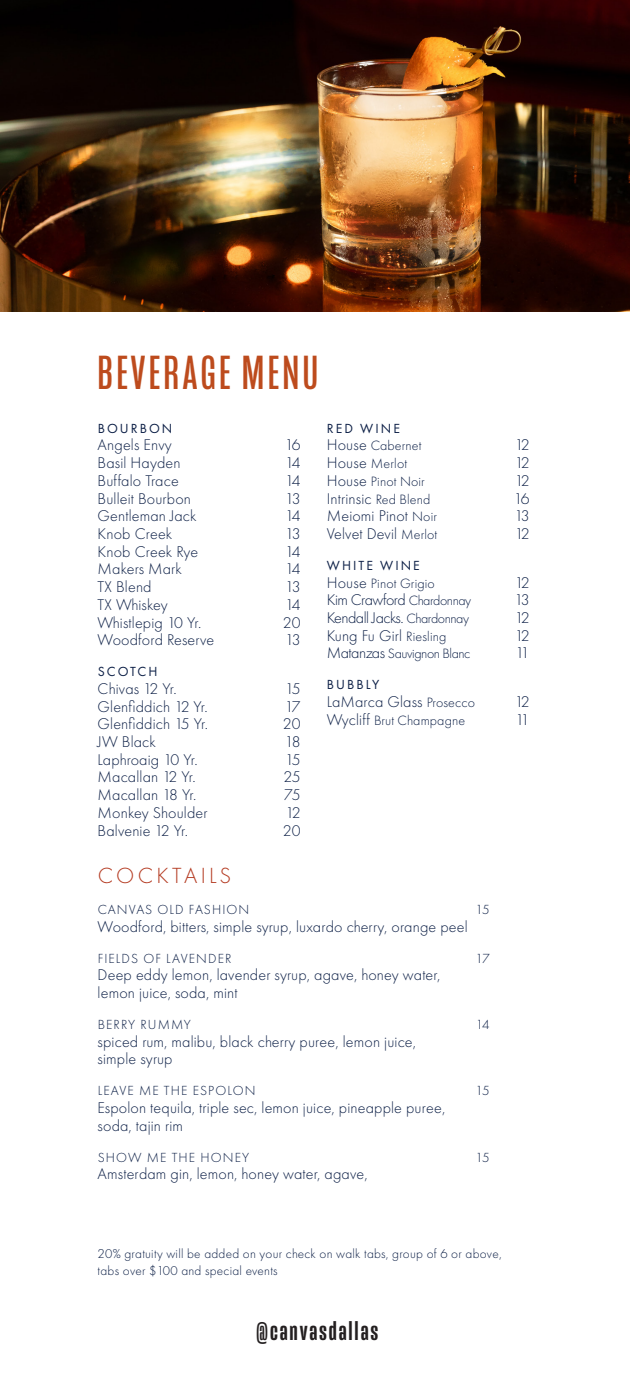
<style>
.page{position:relative;width:630px;height:1386px;background:#fff}
.page>*{position:absolute;margin:0;border:0;box-sizing:border-box;transform-origin:0 0}
.H1_ADA{font:49px "Mongoose";letter-spacing:.07em;color:#bd4b1d}
.h2_ada_description{font:500 26.25px "Mongoose";letter-spacing:.07em;color:#231f20}
.h1_5_ada_drink_types{font:300 22.75px "Futura PT";letter-spacing:.15em;color:#b43b22}
.h2_ada_drinks_w_smal{font:300 16.1px "Futura PT";letter-spacing:.01em;color:#0c1f46}
.Drink_INgredients{font:300 16.1px "Futura PT";letter-spacing:.01em;color:#0c1f46}
.h2_ada_drinks_w_smal-2{font:300 16.1px "Futura PT";letter-spacing:-.03em;color:#0c1f46}
.h2_ada_drinks_w_smal-3{font:300 14px "Futura PT";letter-spacing:.01em;color:#0c1f46}
.h2_ada_drinks_w_smal-4{font:300 14px "Futura PT";letter-spacing:-.03em;color:#0c1f46}
.DRINKS{font:300 13.65px "Futura PT";letter-spacing:.08em;color:#0c1f46}
.h2_ada_item{font:13.65px "Futura PT";letter-spacing:.15em;color:#0c1f46}
.disclaimer{font:300 13.3px/17.7px "Futura PT";letter-spacing:.02em;color:#0c1f46}
.s1{font-size:16.1px}
.s2{font-size:14px}
</style>
<div class="page">
<img style="left:0;top:0;width:630px;height:311px">
<p class="H1_ADA" style="left:98px;top:344px;width:222px">BEVERAGE MENU</p>
<p class="h2_ada_item" style="left:98px;top:420px;width:76px">BOURBON</p>
<p class="h2_ada_drinks_w_smal" style="left:98px;top:436px;width:76px">Angels Envy</p>
<p class="h2_ada_drinks_w_smal" style="left:285px;top:436px;width:17px">16</p>
<p class="h2_ada_drinks_w_smal" style="left:98px;top:454px;width:84px">Basil Hayden</p>
<p class="h2_ada_drinks_w_smal" style="left:285px;top:454px;width:17px">14</p>
<p class="h2_ada_drinks_w_smal" style="left:98px;top:471px;width:83px">Buffalo Trace</p>
<p class="h2_ada_drinks_w_smal" style="left:285px;top:471px;width:17px">14</p>
<p class="h2_ada_drinks_w_smal" style="left:98px;top:489px;width:95px">Bulleit Bourbon</p>
<p class="h2_ada_drinks_w_smal" style="left:285px;top:489px;width:17px">13</p>
<p class="h2_ada_drinks_w_smal" style="left:98px;top:507px;width:100px">Gentleman Jack</p>
<p class="h2_ada_drinks_w_smal" style="left:285px;top:507px;width:17px">14</p>
<p class="h2_ada_drinks_w_smal" style="left:98px;top:525px;width:76px">Knob Creek</p>
<p class="h2_ada_drinks_w_smal" style="left:285px;top:525px;width:17px">13</p>
<p class="h2_ada_drinks_w_smal" style="left:98px;top:542px;width:102px">Knob Creek Rye</p>
<p class="h2_ada_drinks_w_smal" style="left:285px;top:542px;width:17px">14</p>
<p class="h2_ada_drinks_w_smal" style="left:98px;top:560px;width:86px">Makers Mark</p>
<p class="h2_ada_drinks_w_smal" style="left:285px;top:560px;width:17px">14</p>
<p class="h2_ada_drinks_w_smal" style="left:98px;top:578px;width:55px">TX Blend</p>
<p class="h2_ada_drinks_w_smal" style="left:285px;top:578px;width:17px">13</p>
<p class="h2_ada_drinks_w_smal" style="left:98px;top:595px;width:72px">TX Whiskey</p>
<p class="h2_ada_drinks_w_smal" style="left:285px;top:595px;width:17px">14</p>
<p class="h2_ada_drinks_w_smal" style="left:98px;top:613px;width:105px">Whistlepig 10 Yr.</p>
<p class="h2_ada_drinks_w_smal" style="left:283px;top:613px;width:19px">20</p>
<p class="h2_ada_drinks_w_smal" style="left:98px;top:631px;width:118px">Woodford Reserve</p>
<p class="h2_ada_drinks_w_smal" style="left:285px;top:631px;width:17px">13</p>
<p class="h2_ada_item" style="left:98px;top:664px;width:61px">SCOTCH</p>
<p class="h2_ada_drinks_w_smal" style="left:98px;top:679px;width:81px">Chivas 12 Yr.</p>
<p class="h2_ada_drinks_w_smal" style="left:285px;top:679px;width:17px">15</p>
<p class="h2_ada_drinks_w_smal" style="left:98px;top:697px;width:112px">Glenfiddich 12 Yr.</p>
<p class="h2_ada_drinks_w_smal" style="left:285px;top:697px;width:17px">17</p>
<p class="h2_ada_drinks_w_smal" style="left:98px;top:715px;width:112px">Glenfiddich 15 Yr.</p>
<p class="h2_ada_drinks_w_smal" style="left:283px;top:715px;width:19px">20</p>
<p class="h2_ada_drinks_w_smal" style="left:98px;top:733px;width:60px">JW Black</p>
<p class="h2_ada_drinks_w_smal" style="left:285px;top:733px;width:17px">18</p>
<p class="h2_ada_drinks_w_smal" style="left:98px;top:750px;width:102px">Laphroaig 10 Yr.</p>
<p class="h2_ada_drinks_w_smal" style="left:285px;top:750px;width:17px">15</p>
<p class="h2_ada_drinks_w_smal" style="left:98px;top:768px;width:100px">Macallan 12 Yr.</p>
<p class="h2_ada_drinks_w_smal" style="left:284px;top:768px;width:19px">25</p>
<p class="h2_ada_drinks_w_smal" style="left:98px;top:786px;width:100px">Macallan 18 Yr.</p>
<p class="h2_ada_drinks_w_smal" style="left:284px;top:786px;width:18px">75</p>
<p class="h2_ada_drinks_w_smal" style="left:98px;top:803px;width:112px">Monkey Shoulder</p>
<p class="h2_ada_drinks_w_smal" style="left:286px;top:803px;width:17px">12</p>
<p class="h2_ada_drinks_w_smal" style="left:98px;top:821px;width:92px">Balvenie 12 Yr.</p>
<p class="h2_ada_drinks_w_smal" style="left:283px;top:821px;width:19px">20</p>
<p class="h2_ada_item" style="left:327px;top:420px;width:75px">RED WINE</p>
<p class="h2_ada_drinks_w_smal-3" style="left:327px;top:438px;width:96px"><span class="s1">House</span> Cabernet</p>
<p class="h2_ada_drinks_w_smal" style="left:515px;top:436px;width:17px">12</p>
<p class="h2_ada_drinks_w_smal-3" style="left:327px;top:456px;width:82px"><span class="s1">House</span> Merlot</p>
<p class="h2_ada_drinks_w_smal" style="left:515px;top:454px;width:17px">12</p>
<p class="h2_ada_drinks_w_smal-3" style="left:327px;top:473px;width:100px"><span class="s1">House</span> Pinot Noir</p>
<p class="h2_ada_drinks_w_smal" style="left:515px;top:471px;width:17px">12</p>
<p class="h2_ada_drinks_w_smal" style="left:327px;top:489px;width:105px">Intrinsic <span class="s2">Red Blend</span></p>
<p class="h2_ada_drinks_w_smal" style="left:514px;top:489px;width:17px">16</p>
<p class="h2_ada_drinks_w_smal" style="left:327px;top:507px;width:112px">Meiomi Pinot <span class="s2">Noir</span></p>
<p class="h2_ada_drinks_w_smal" style="left:514px;top:507px;width:17px">13</p>
<p class="h2_ada_drinks_w_smal" style="left:327px;top:525px;width:112px">Velvet Devil <span class="s2">Merlot</span></p>
<p class="h2_ada_drinks_w_smal" style="left:515px;top:525px;width:17px">12</p>
<p class="h2_ada_item" style="left:327px;top:557px;width:95px">WHITE WINE</p>
<p class="h2_ada_drinks_w_smal-3" style="left:327px;top:575px;width:110px"><span class="s1">House</span> Pinot Grigio</p>
<p class="h2_ada_drinks_w_smal" style="left:515px;top:573px;width:17px">12</p>
<p class="h2_ada_drinks_w_smal-2" style="left:327px;top:591px;width:146px">Kim Crawford <span class="s2">Chardonnay</span></p>
<p class="h2_ada_drinks_w_smal" style="left:514px;top:591px;width:17px">13</p>
<p class="h2_ada_drinks_w_smal-2" style="left:327px;top:609px;width:144px">Kendall Jacks. <span class="s2">Chardonnay</span></p>
<p class="h2_ada_drinks_w_smal" style="left:515px;top:609px;width:17px">12</p>
<p class="h2_ada_drinks_w_smal" style="left:327px;top:626px;width:121px">Kung Fu Girl <span class="s2">Riesling</span></p>
<p class="h2_ada_drinks_w_smal" style="left:515px;top:626px;width:17px">12</p>
<p class="h2_ada_drinks_w_smal-4" style="left:327px;top:646px;width:145px"><span class="s1">Matanzas</span> Sauvignon Blanc</p>
<p class="h2_ada_drinks_w_smal" style="left:515px;top:644px;width:16px">11</p>
<p class="h2_ada_item" style="left:327px;top:677px;width:54px">BUBBLY</p>
<p class="h2_ada_drinks_w_smal" style="left:327px;top:693px;width:150px">LaMarca Glass <span class="s2">Prosecco</span></p>
<p class="h2_ada_drinks_w_smal" style="left:515px;top:693px;width:17px">12</p>
<p class="h2_ada_drinks_w_smal-3" style="left:327px;top:712px;width:140px"><span class="s1">Wycliff</span> Brut Champagne</p>
<p class="h2_ada_drinks_w_smal" style="left:515px;top:710px;width:16px">11</p>
<p class="h1_5_ada_drink_types" style="left:98px;top:863px;width:135px">COCKTAILS</p>
<p class="DRINKS" style="left:98px;top:902px;width:153px">CANVAS OLD FASHION</p>
<p class="DRINKS" style="left:476px;top:902px;width:15px">15</p>
<p class="Drink_INgredients" style="left:98px;top:917px;width:372px">Woodford, bitters, simple syrup, luxardo cherry, orange peel</p>
<p class="DRINKS" style="left:98px;top:950px;width:135px">FIELDS OF LAVENDER</p>
<p class="DRINKS" style="left:476px;top:950px;width:16px">17</p>
<p class="Drink_INgredients" style="left:98px;top:966px;width:344px">Deep eddy lemon, lavender syrup, agave, honey water,</p>
<p class="Drink_INgredients" style="left:98px;top:984px;width:141px">lemon juice, soda, mint</p>
<p class="DRINKS" style="left:98px;top:1017px;width:95px">BERRY RUMMY</p>
<p class="DRINKS" style="left:476px;top:1017px;width:16px">14</p>
<p class="Drink_INgredients" style="left:98px;top:1032px;width:320px">spiced rum, malibu, black cherry puree, lemon juice,</p>
<p class="Drink_INgredients" style="left:98px;top:1050px;width:76px">simple syrup</p>
<p class="DRINKS" style="left:98px;top:1083px;width:159px">LEAVE ME THE ESPOLON</p>
<p class="DRINKS" style="left:476px;top:1083px;width:15px">15</p>
<p class="Drink_INgredients" style="left:98px;top:1099px;width:349px">Espolon tequila, triple sec, lemon juice, pineapple puree,</p>
<p class="Drink_INgredients" style="left:98px;top:1116px;width:87px">soda, tajin rim</p>
<p class="DRINKS" style="left:98px;top:1149px;width:153px">SHOW ME THE HONEY</p>
<p class="DRINKS" style="left:476px;top:1149px;width:15px">15</p>
<p class="Drink_INgredients" style="left:98px;top:1165px;width:272px">Amsterdam gin, lemon, honey water, agave,</p>
<p class="disclaimer" style="left:98px;top:1244px;width:406px">20% gratuity will be added on your check on walk tabs, group of 6 or above, tabs over $100 and special events</p>
<p class="h2_ada_description" style="left:256px;top:1317px;width:124px">@canvasdallas</p>
</div>
